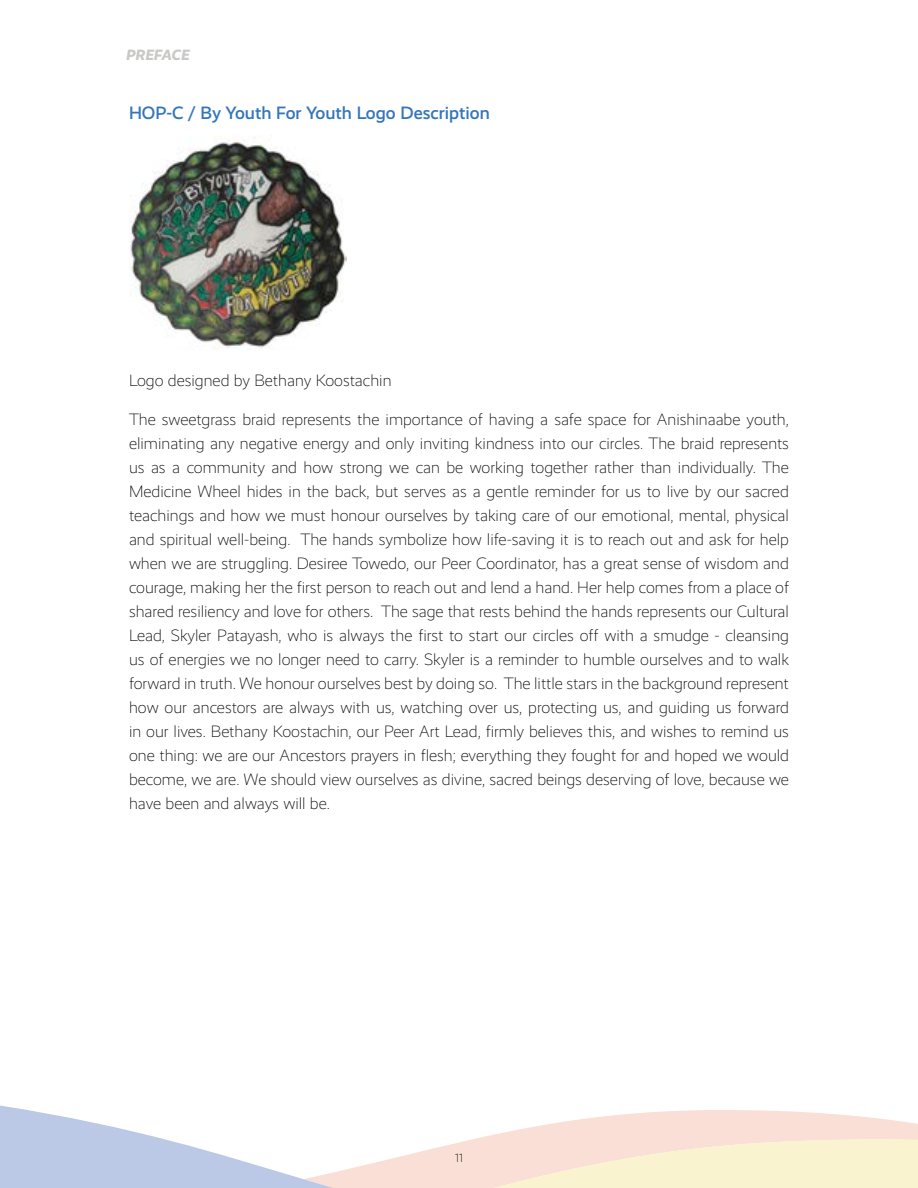
<style>
.page{position:relative;width:918px;height:1188px;background:#fff}
.page>*{position:absolute;margin:0;border:0;box-sizing:border-box;transform-origin:0 0}
.t1{font:500 18px "Realist";color:#3475bb}
.t2{font:300 16.5px/24px "Realist";color:#000;text-align:justify}
.t3{font:italic 800 15px "Realist";letter-spacing:.01em;color:#c9c9c8}
.t4{font:300 12px "Realist";color:#000}
</style>
<div class="page">
<svg style="left:334px;top:1110px;width:584px;height:78px;fill:#f9dfd5"></svg>
<svg style="left:1px;top:1106px;width:333px;height:82px"></svg>
<svg style="left:494px;top:1139px;width:424px;height:49px;background:#f9edd1"></svg>
<img style="left:129px;top:135px;width:218px;height:215px">
<p class="t3" style="left:126px;top:45px;width:65px">PREFACE</p>
<p class="t1" style="left:129px;top:102px;width:362px">HOP-C / By Youth For Youth Logo Description</p>
<p class="t2" style="left:129px;top:368px;width:264px">Logo designed by Bethany Koostachin</p>
<p class="t2" style="left:129px;top:407px;width:662px">The sweetgrass braid represents the importance of having a safe space for Anishinaabe youth, eliminating any negative energy and only inviting kindness into our circles. The braid represents us as a community and how strong we can be working together rather than individually. The Medicine Wheel hides in the back, but serves as a gentle reminder for us to live by our sacred teachings and how we must honour ourselves by taking care of our emotional, mental, physical and spiritual well-being. The hands symbolize how life-saving it is to reach out and ask for help when we are struggling. Desiree Towedo, our Peer Coordinator, has a great sense of wisdom and courage, making her the first person to reach out and lend a hand. Her help comes from a place of shared resiliency and love for others. The sage that rests behind the hands represents our Cultural Lead, Skyler Patayash, who is always the first to start our circles off with a smudge - cleansing us of energies we no longer need to carry. Skyler is a reminder to humble ourselves and to walk forward in truth. We honour ourselves best by doing so. The little stars in the background represent how our ancestors are always with us, watching over us, protecting us, and guiding us forward in our lives. Bethany Koostachin, our Peer Art Lead, firmly believes this, and wishes to remind us one thing: we are our Ancestors prayers in flesh; everything they fought for and hoped we would become, we are. We should view ourselves as divine, sacred beings deserving of love, because we have been and always will be.</p>
<p class="t4" style="left:455px;top:1151px;width:9px">11</p>
</div>
